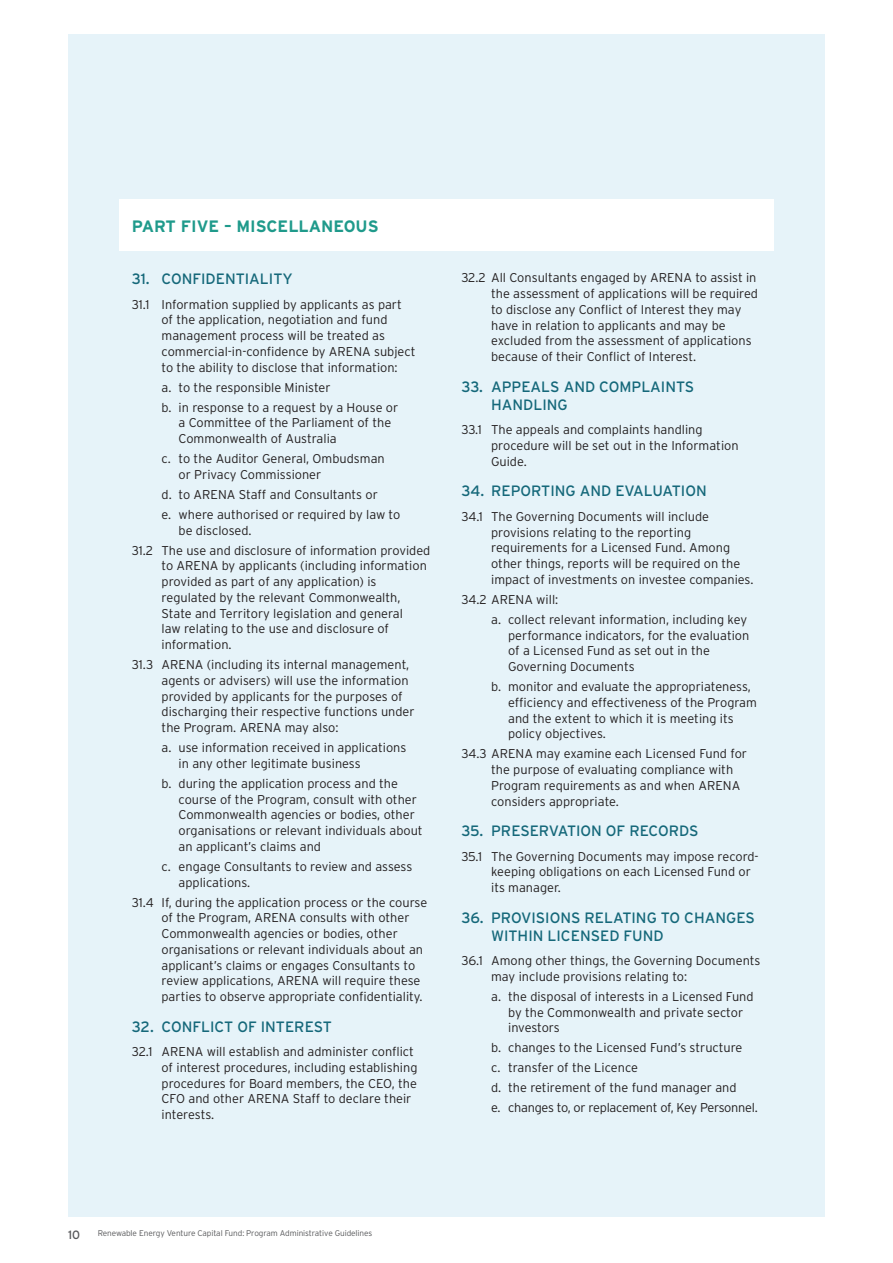
<style>
.page{position:relative;width:893px;height:1263px;background:#fff}
.page>*{position:absolute;margin:0;border:0;box-sizing:border-box;transform-origin:0 0}
.Section_title{font:700 16.5px "Interstate";color:#1f9a8b}
.t1{font:15px/18px "Interstate";color:#15687a}
.t2{font:300 12.75px/15.8px "Interstate";color:#231f20}
.t3{font:300 12.75px "Interstate";letter-spacing:-.02em;color:#231f20}
.t4{font:12px "Interstate";color:#57585a}
.t5{font:300 8.25px "Interstate";letter-spacing:-.01em;color:#57585a}
</style>
<div class="page">
<div style="left:68px;top:34px;width:757px;height:1182px;background:#e6f3f9"></div>
<div style="left:119px;top:200px;width:655px;height:51px;background:#fff"></div>
<p class="Section_title" style="left:132px;top:217px;width:248px">PART FIVE – MISCELLANEOUS</p>
<p class="t1" style="left:132px;top:270px;width:162px">31. CONFIDENTIALITY</p>
<p class="t2" style="left:162px;top:296px;width:255px;text-indent:-30px">31.1 Information supplied by applicants as part of the application, negotiation and fund management process will be treated as commercial-in-confidence by ARENA subject to the ability to disclose that information:</p>
<p class="t2" style="left:162px;top:379px;width:171px">a. to the responsible Minister</p>
<p class="t2" style="left:179px;top:399px;width:221px;text-indent:-17px">b. in response to a request by a House or a Committee of the Parliament of the<br>Commonwealth of Australia</p>
<p class="t2" style="left:179px;top:451px;width:208px;text-indent:-17px">c. to the Auditor General, Ombudsman or Privacy Commissioner</p>
<p class="t2" style="left:162px;top:486px;width:218px">d. to ARENA Staff and Consultants or</p>
<p class="t2" style="left:179px;top:506px;width:223px;text-indent:-17px">e. where authorised or required by law to be disclosed.</p>
<p class="t2" style="left:162px;top:542px;width:270px;text-indent:-30px">31.2 The use and disclosure of information provided to ARENA by applicants (including information provided as part of any application) is regulated by the relevant Commonwealth, State and Territory legislation and general<br>law relating to the use and disclosure of information.</p>
<p class="t2" style="left:162px;top:657px;width:255px;text-indent:-30px">31.3 ARENA (including its internal management, agents or advisers) will use the information provided by applicants for the purposes of discharging their respective functions under the Program. ARENA may also:</p>
<p class="t2" style="left:179px;top:740px;width:229px;text-indent:-17px">a. use information received in applications in any other legitimate business</p>
<p class="t2" style="left:179px;top:775px;width:246px;text-indent:-17px">b. during the application process and the course of the Program, consult with other Commonwealth agencies or bodies, other organisations or relevant individuals about an applicant’s claims and</p>
<p class="t2" style="left:179px;top:858px;width:235px;text-indent:-17px">c. engage Consultants to review and assess applications.</p>
<p class="t2" style="left:162px;top:894px;width:267px;text-indent:-30px">31.4 If, during the application process or the course of the Program, ARENA consults with other Commonwealth agencies or bodies, other organisations or relevant individuals about an applicant’s claims or engages Consultants to review applications, ARENA will require these parties to observe appropriate confidentiality.</p>
<p class="t1" style="left:132px;top:1017px;width:201px">32. CONFLICT OF INTEREST</p>
<p class="t2" style="left:162px;top:1044px;width:257px;text-indent:-30px">32.1 ARENA will establish and administer conflict of interest procedures, including establishing procedures for Board members, the CEO, the CFO and other ARENA Staff to declare their interests.</p>
<p class="t2" style="left:491px;top:270px;width:268px;text-indent:-30px">32.2 All Consultants engaged by ARENA to assist in the assessment of applications will be required to disclose any Conflict of Interest they may have in relation to applicants and may be excluded from the assessment of applications because of their Conflict of Interest.</p>
<p class="t1" style="left:491px;top:378px;width:205px;text-indent:-30px">33. APPEALS AND COMPLAINTS<br>HANDLING</p>
<p class="t2" style="left:491px;top:422px;width:249px;text-indent:-30px">33.1 The appeals and complaints handling procedure will be set out in the Information<br>Guide.</p>
<p class="t1" style="left:461px;top:482px;width:247px">34. REPORTING AND EVALUATION</p>
<p class="t2" style="left:491px;top:508px;width:264px;text-indent:-30px">34.1 The Governing Documents will include provisions relating to the reporting requirements for a Licensed Fund. Among other things, reports will be required on the impact of investments on investee companies.</p>
<p class="t2" style="left:461px;top:591px;width:98px">34.2 ARENA will:</p>
<p class="t2" style="left:508px;top:611px;width:243px;text-indent:-17px">a. collect relevant information, including key performance indicators, for the evaluation of a Licensed Fund as set out in the Governing Documents</p>
<p class="t2" style="left:508px;top:678px;width:250px;text-indent:-17px">b. monitor and evaluate the appropriateness, efficiency and effectiveness of the Program and the extent to which it is meeting its policy objectives.</p>
<p class="t2" style="left:491px;top:746px;width:257px;text-indent:-30px">34.3 ARENA may examine each Licensed Fund for the purpose of evaluating compliance with Program requirements as and when ARENA considers appropriate.</p>
<p class="t1" style="left:461px;top:822px;width:239px">35. PRESERVATION OF RECORDS</p>
<p class="t2" style="left:491px;top:848px;width:269px;text-indent:-30px">35.1 The Governing Documents may impose record&shy;keeping obligations on each Licensed Fund or its manager.</p>
<p class="t1" style="left:491px;top:908px;width:265px;text-indent:-30px">36. PROVISIONS RELATING TO CHANGES<br>WITHIN LICENSED FUND</p>
<p class="t2" style="left:491px;top:952px;width:271px;text-indent:-30px">36.1 Among other things, the Governing Documents may include provisions relating to:</p>
<p class="t2" style="left:508px;top:988px;width:247px;text-indent:-17px">a. the disposal of interests in a Licensed Fund by the Commonwealth and private sector investors</p>
<p class="t2" style="left:491px;top:1040px;width:253px">b. changes to the Licensed Fund’s structure</p>
<p class="t2" style="left:491px;top:1060px;width:148px">c. transfer of the Licence</p>
<p class="t2" style="left:491px;top:1080px;width:247px">d. the retirement of the fund manager and</p>
<p class="t3" style="left:491px;top:1101px;width:268px">e. changes to, or replacement of, Key Personnel.</p>
<p class="t4" style="left:68px;top:1228px;width:13px">10</p>
<p class="t5" style="left:98px;top:1228px;width:276px">Renewable Energy Venture Capital Fund: Program Administrative Guidelines</p>
</div>
